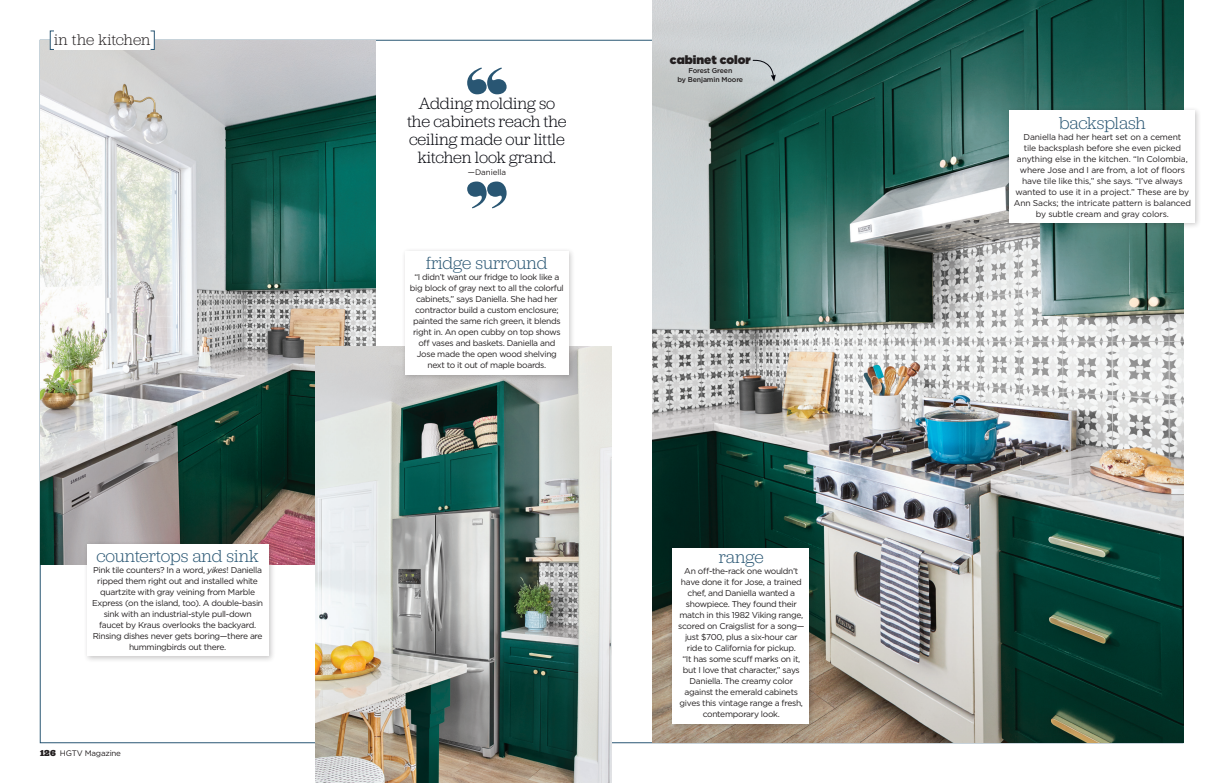
<style>
.page{position:relative;width:1224px;height:783px;background:#fff}
.page>*{position:absolute;margin:0;border:0;box-sizing:border-box;transform-origin:0 0}
.t1{font:300 18px "Jubilat";letter-spacing:-.01em;color:#295673}
.t2{font:300 17px/18px "Jubilat";letter-spacing:-.005em;color:#010209;text-align:center}
.t3{font:300 16px "Jubilat";letter-spacing:.005em;color:#231f20}
.t4{font:900 12px "Gotham";color:#231f20}
.t5{font:8.5px/11px "Gotham";letter-spacing:-.035em;color:#231f20;text-align:center}
.t6{font:8.5px/11px "Gotham";letter-spacing:-.015em;color:#231f20;text-align:center}
.t7{font:8px "Gotham";letter-spacing:-.025em;color:#231f20}
.t8{font:500 7px/9px "Gotham";letter-spacing:-.02em;color:#231f20;text-align:center}
.s1{font-style:italic}
.s2{font-family:"Jubilat";font-weight:900;font-size:9px}
</style>
<div class="page">
<img style="left:652px;top:0;width:532px;height:743px">
<img style="left:40px;top:40px;width:336px;height:525px">
<div style="left:669px;top:544px;width:147px;height:186px;background:#231f20;opacity:.25"></div>
<div style="left:673px;top:548px;width:136px;height:175px;background:#fff"></div>
<div style="left:1005px;top:107px;width:197px;height:123px;background:#231f20;opacity:.25"></div>
<div style="left:1009px;top:111px;width:186px;height:112px;background:#fff"></div>
<img style="left:316px;top:346px;width:296px;height:437px">
<div style="left:401px;top:247px;width:175px;height:135px;background:#231f20;opacity:.25"></div>
<div style="left:405px;top:251px;width:164px;height:124px;background:#fff"></div>
<div style="left:83px;top:540px;width:193px;height:123px;background:#231f20;opacity:.25"></div>
<div style="left:87px;top:544px;width:182px;height:112px;background:#fff"></div>
<svg style="left:467px;top:182px;width:40px;height:26px"></svg>
<svg style="left:467px;top:68px;width:40px;height:26px"></svg>
<svg style="left:752px;top:58px;width:24px;height:24px"></svg>
<div style="left:50px;top:31px;width:105px;height:19px;background:#fff"></div>
<div style="left:50px;top:31px;width:4px;height:19px;border:1px solid #295673"></div>
<div style="left:150px;top:31px;width:5px;height:19px;border:1px solid #295673"></div>
<h3 class="t3" style="left:54px;top:30px;width:98px">in the kitchen</h3>
<h1 class="t1" style="left:97px;top:545px;width:164px">countertops and sink</h1>
<p class="t5" style="left:92px;top:564px;width:173px">Pink tile counters? In a word, <span class="s1">yikes</span>! Daniella ripped them right out and installed white quartzite with gray veining from Marble Express (on the island, too). A double-basin sink with an industrial-style pull-down faucet by Kraus overlooks the backyard.<br>Rinsing dishes never gets boring—there are hummingbirds out there.</p>
<p class="t7" style="left:40px;top:748px;width:83px"><span class="s2">126</span> HGTV Magazine</p>
<h2 class="t2" style="left:407px;top:94px;width:161px">Adding molding so the cabinets reach the ceiling made our little kitchen look grand.</h2>
<p class="t7" style="left:468px;top:167px;width:40px">—Daniella</p>
<h1 class="t1" style="left:426px;top:252px;width:123px">fridge surround</h1>
<p class="t5" style="left:410px;top:271px;width:155px">“I didn’t want our fridge to look like a big block of gray next to all the colorful cabinets,” says Daniella. She had her contractor build a custom enclosure; painted the same rich green, it blends right in. An open cubby on top shows off vases and baskets. Daniella and Jose made the open wood shelving next to it out of maple boards.</p>
<h3 class="t4" style="left:670px;top:51px;width:82px">cabinet color</h3>
<p class="t8" style="left:678px;top:66px;width:67px">Forest Green<br>by Benjamin Moore</p>
<h1 class="t1" style="left:719px;top:546px;width:46px">range</h1>
<p class="t5" style="left:678px;top:565px;width:128px">An off-the-rack one wouldn’t have done it for Jose, a trained chef, and Daniella wanted a showpiece. They found their match in this 1982 Viking range, scored on Craigslist for a song— just $700, plus a six-hour car ride to California for pickup.<br>“It has some scuff marks on it, but I love that character,” says<br>Daniella. The creamy color against the emerald cabinets gives this vintage range a fresh, contemporary look.</p>
<h1 class="t1" style="left:1059px;top:111px;width:88px">backsplash</h1>
<p class="t6" style="left:1014px;top:131px;width:179px">Daniella had her heart set on a cement<br>tile backsplash before she even picked anything else in the kitchen. “In Colombia, where Jose and I are from, a lot of floors have tile like this,” she says. “I’ve always wanted to use it in a project.” These are by Ann Sacks; the intricate pattern is balanced by subtle cream and gray colors.</p>
</div>
